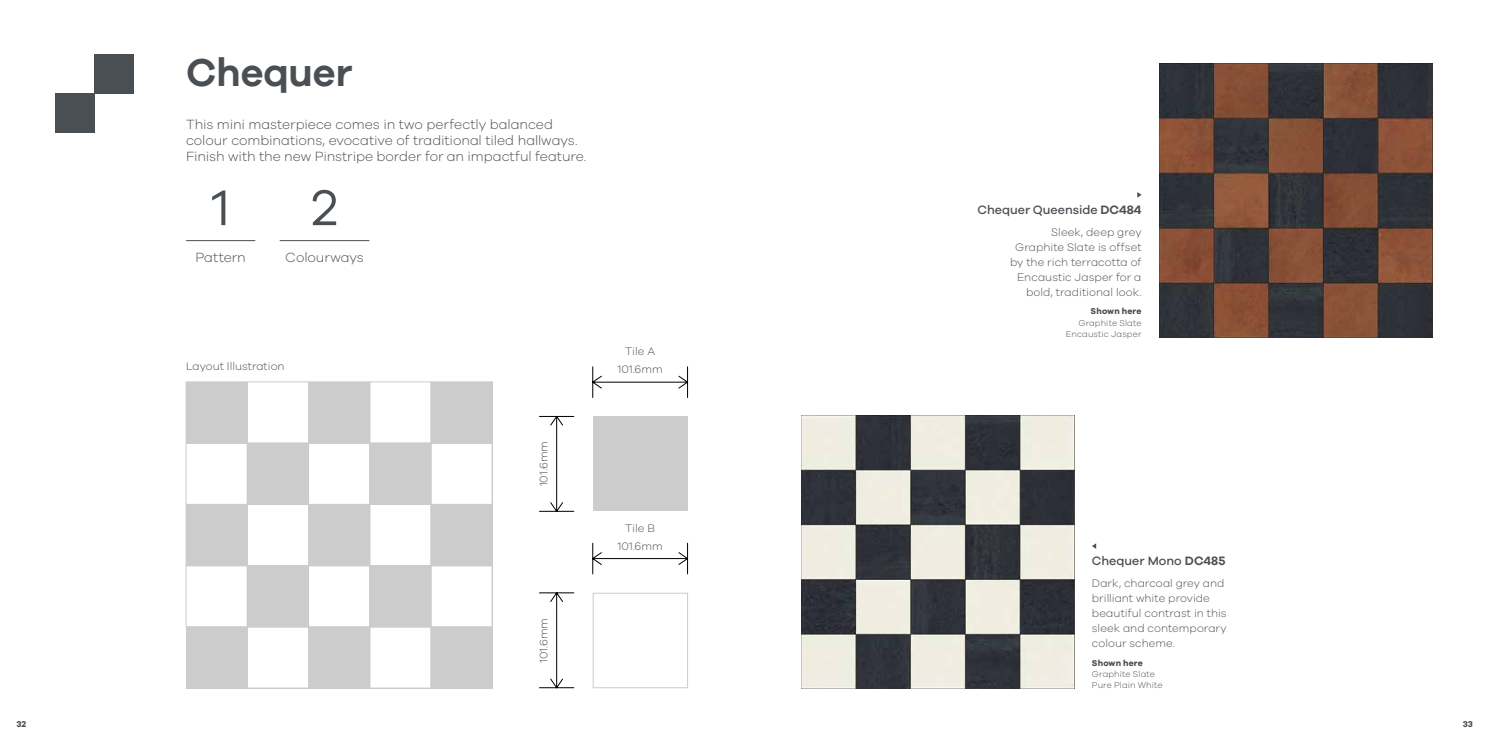
<style>
.page{position:relative;width:1489px;height:745px;background:#fff}
.page>*{position:absolute;margin:0;border:0;box-sizing:border-box;transform-origin:0 0}
.t1{font:51.62px "Galano Grotesque";color:#4a4f54}
.t2{font:600 40px "Galano Grotesque";letter-spacing:-.01em;color:#4a4f54}
.t3{font:300 13.75px/16.2px "Galano Grotesque";letter-spacing:-.005em;color:#4a4f54}
.t4{font:500 12.5px "Galano Grotesque";color:#4a4f54}
.t5{font:300 11.25px/15px "Galano Grotesque";color:#4a4f54}
.t6{font:300 8.75px/11.2px "Galano Grotesque";letter-spacing:.01em;color:#4a4f54}
.t7{font:700 8.75px "Galano Grotesque";letter-spacing:.015em;color:#4a4f54}
.s1{font-weight:600}
</style>
<div class="page">
<svg style="left:539px;top:366px;width:148px;height:145px"></svg>
<svg style="left:539px;top:543px;width:148px;height:144px"></svg>
<div style="left:55px;top:93px;width:39px;height:39px;background:#4a4f54"></div>
<div style="left:94px;top:54px;width:39px;height:39px;background:#4a4f54"></div>
<hr style="left:186px;top:240px;width:69px;height:1px;background:#4a4f54">
<hr style="left:280px;top:240px;width:89px;height:1px;background:#4a4f54">
<svg style="left:1092px;top:543px;width:4px;height:5px"></svg>
<svg style="left:1137px;top:192px;width:4px;height:5px"></svg>
<svg style="left:186px;top:381px;width:307px;height:307px"></svg>
<div style="left:593px;top:416px;width:94px;height:94px;background:#ccc"></div>
<div style="left:593px;top:592px;width:94px;height:95px;border:1px solid #ccc"></div>
<img style="left:1159px;top:64px;width:272px;height:273px">
<img style="left:801px;top:415px;width:273px;height:272px">
<p class="t7" style="left:16px;top:718px;width:11px">32</p>
<h2 class="t2" style="left:186px;top:48px;width:168px">Chequer</h2>
<p class="t3" style="left:186px;top:115px;width:402px">This mini masterpiece comes in two perfectly balanced colour combinations, evocative of traditional tiled hallways.<br>Finish with the new Pinstripe border for an impactful feature.</p>
<h1 class="t1" style="left:211px;top:177px;width:20px">1</h1>
<p class="t3" style="left:195px;top:248px;width:52px">Pattern</p>
<h1 class="t1" style="left:311px;top:177px;width:28px">2</h1>
<p class="t3" style="left:285px;top:248px;width:80px">Colourways</p>
<p class="t5" style="left:186px;top:358px;width:100px">Layout Illustration</p>
<p class="t5" style="left:536px;top:486px;width:47px;rotate:-90deg">101.6mm</p>
<p class="t5" style="left:536px;top:663px;width:47px;rotate:-90deg">101.6mm</p>
<p class="t5" style="left:625px;top:343px;width:31px">Tile A</p>
<p class="t5" style="left:617px;top:361px;width:47px">101.6mm</p>
<p class="t5" style="left:625px;top:520px;width:31px">Tile B</p>
<p class="t5" style="left:617px;top:538px;width:47px">101.6mm</p>
<p class="t4" style="left:977px;top:202px;width:166px">Chequer Queenside <span class="s1">DC484</span></p>
<p class="t5" style="left:1009px;top:224px;width:133px;text-align:right">Sleek, deep grey<br>Graphite Slate is offset by the rich terracotta of<br>Encaustic Jasper for a bold, traditional look.</p>
<p class="t7" style="left:1090px;top:306px;width:52px">Shown here</p>
<p class="t6" style="left:1065px;top:317px;width:77px;text-align:right">Graphite Slate<br>Encaustic Jasper</p>
<p class="t4" style="left:1091px;top:553px;width:135px">Chequer Mono <span class="s1">DC485</span></p>
<p class="t5" style="left:1091px;top:575px;width:136px">Dark, charcoal grey and brilliant white provide beautiful contrast in this sleek and contemporary colour scheme.</p>
<p class="t7" style="left:1091px;top:657px;width:52px">Shown here</p>
<p class="t6" style="left:1091px;top:667px;width:72px">Graphite Slate<br>Pure Plain White</p>
<p class="t7" style="left:1462px;top:718px;width:12px">33</p>
</div>
